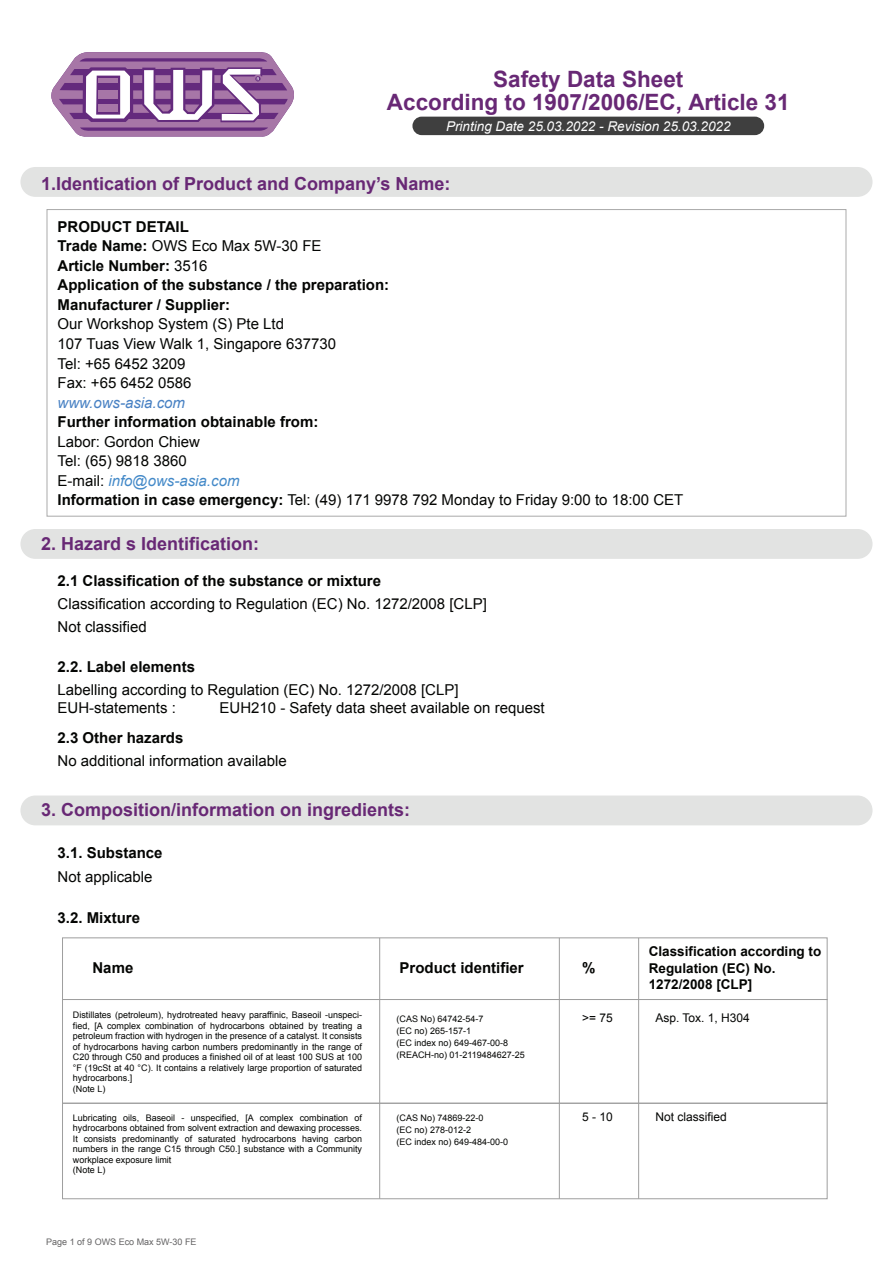
<style>
.page{position:relative;width:893px;height:1263px;background:#fff}
.page>*{position:absolute;margin:0;border:0;box-sizing:border-box;transform-origin:0 0}
.t1{font:700 22.5px/22.5px "Arial";color:#682875;text-align:center}
.t2{font:700 18px "Arial";color:#682875}
.t3{font:15px/19.5px "Arial";color:#040503}
.t4{font:700 15px/19.5px "Arial";color:#040503}
.t5{font:italic 15px "Arial";color:#4881c3}
.t6{font:700 13.5px/16.5px "Arial";color:#040503}
.t7{font:italic 13.5px "Arial";color:#fff}
.t8{font:12px "Arial";color:#040503}
.t9{font:9px/10.5px "Arial";color:#040503}
.t10{font:9px "Arial";color:#636263}
.s1{font-weight:400}
.s2{font-style:italic;color:#4389c8}
.s3{font-weight:700}
</style>
<div class="page">
<div style="left:20px;top:529px;width:852px;height:30px;background:#e2e3e2;border-radius:15px"></div>
<div style="left:20px;top:795px;width:852px;height:30px;background:#e2e3e2;border-radius:15px"></div>
<div style="left:412px;top:117px;width:352px;height:18px;background:#3f3f3f;border-radius:9px"></div>
<svg style="left:51px;top:52px;width:243px;height:85px"></svg>
<div style="left:20px;top:167px;width:852px;height:30px;background:#e2e3e2;border-radius:15px"></div>
<div style="left:62px;top:999px;width:765px;height:104px;border:1px solid #9e9e9e"></div>
<div style="left:62px;top:1103px;width:765px;height:96px;border:1px solid #9e9e9e"></div>
<hr style="left:638px;top:938px;width:1px;height:261px;background:#9e9e9e">
<hr style="left:559px;top:938px;width:1px;height:261px;background:#9e9e9e">
<hr style="left:379px;top:938px;width:1px;height:261px;background:#9e9e9e">
<h1 class="t1" style="left:387px;top:69px;width:404px">Safety Data Sheet<br>According to 1907/2006/EC, Article 31</h1>
<h3 class="t7" style="left:446px;top:117px;width:286px">Printing Date 25.03.2022 - Revision 25.03.2022</h3>
<h2 class="t2" style="left:41px;top:172px;width:411px">1.Identication of Product and Company’s Name:</h2>
<h3 class="t4" style="left:58px;top:217px;width:333px">PRODUCT DETAIL<br>Trade Name: <span class="s1">OWS Eco Max 5W-30 FE<br></span>Article Number: <span class="s1">3516<br></span>Application of the substance / the preparation:<br>Manufacturer / Supplier:</h3>
<h3 class="t3" style="left:58px;top:315px;width:280px">Our Workshop System (S) Pte Ltd<br>107 Tuas View Walk 1, Singapore 637730<br>Tel: +65 6452 3209<br>Fax: +65 6452 0586</h3>
<h3 class="t5" style="left:58px;top:392px;width:129px">www.ows-asia.com</h3>
<h3 class="t4" style="left:58px;top:412px;width:262px">Further information obtainable from:</h3>
<h3 class="t3" style="left:58px;top:432px;width:627px">Labor: Gordon Chiew<br>Tel: (65) 9818 3860<br>E-mail: <span class="s2">info@ows-asia.com<br></span><span class="s3">Information in case emergency:</span> Tel: (49) 171 9978 792 Monday to Friday 9:00 to 18:00 CET</h3>
<h2 class="t2" style="left:41px;top:532px;width:220px">2. Hazard s Identification:</h2>
<h3 class="t4" style="left:58px;top:571px;width:325px">2.1 Classification of the substance or mixture</h3>
<h3 class="t3" style="left:58px;top:593px;width:431px;line-height:22.4px">Classification according to Regulation (EC) No. 1272/2008 [CLP]<br>Not classified</h3>
<h3 class="t4" style="left:58px;top:657px;width:139px">2.2. Label elements</h3>
<h3 class="t3" style="left:58px;top:681px;width:403px;line-height:18px">Labelling according to Regulation (EC) No. 1272/2008 [CLP]<br>EUH-statements :</h3>
<h3 class="t3" style="left:220px;top:698px;width:327px">EUH210 - Safety data sheet available on request</h3>
<h3 class="t4" style="left:58px;top:728px;width:127px">2.3 Other hazards</h3>
<h3 class="t3" style="left:58px;top:751px;width:231px">No additional information available</h3>
<h2 class="t2" style="left:41px;top:798px;width:371px">3. Composition/information on ingredients:</h2>
<h3 class="t4" style="left:58px;top:844px;width:107px">3.1. Substance</h3>
<h3 class="t3" style="left:58px;top:867px;width:97px">Not applicable</h3>
<h3 class="t4" style="left:58px;top:908px;width:84px">3.2. Mixture</h3>
<h3 class="t4" style="left:92px;top:959px;width:42px">Name</h3>
<h3 class="t4" style="left:399px;top:959px;width:126px">Product identifier</h3>
<h3 class="t4" style="left:582px;top:959px;width:15px">%</h3>
<h3 class="t6" style="left:649px;top:944px;width:174px">Classification according to<br>Regulation (EC) No.<br>1272/2008 [CLP]</h3>
<p class="t9" style="left:73px;top:1010px;width:291px">Distillates (petroleum), hydrotreated heavy paraffinic, Baseoil -unspeci&shy;fied, [A complex combination of hydrocarbons obtained by treating a petroleum fraction with hydrogen in the presence of a catalyst. It consists of hydrocarbons having carbon numbers predominantly in the range of C20 through C50 and produces a finished oil of at least 100 SUS at 100 °F (19cSt at 40 °C). It contains a relatively large proportion of saturated hydrocarbons.]<br>(Note L)</p>
<p class="t9" style="left:73px;top:1112px;width:291px">Lubricating oils, Baseoil - unspecified, [A complex combination of hydrocarbons obtained from solvent extraction and dewaxing processes.<br>It consists predominantly of saturated hydrocarbons having carbon numbers in the range C15 through C50.] substance with a Community workplace exposure limit<br>(Note L)</p>
<p class="t10" style="left:46px;top:1236px;width:152px">Page 1 of 9 OWS Eco Max 5W-30 FE</p>
<p class="t9" style="left:397px;top:1013px;width:130px;line-height:12px">(CAS No) 64742-54-7<br>(EC no) 265-157-1<br>(EC index no) 649-467-00-8 (REACH-no) 01-2119484627-25</p>
<p class="t9" style="left:397px;top:1111px;width:113px;line-height:12px">(CAS No) 74869-22-0<br>(EC no) 278-012-2<br>(EC index no) 649-484-00-0</p>
<h3 class="t8" style="left:582px;top:1009px;width:32px">&gt;= 75</h3>
<h3 class="t8" style="left:655px;top:1009px;width:96px">Asp. Tox. 1, H304</h3>
<h3 class="t8" style="left:582px;top:1108px;width:32px">5 - 10</h3>
<h3 class="t8" style="left:655px;top:1108px;width:73px">Not classified</h3>
</div>
